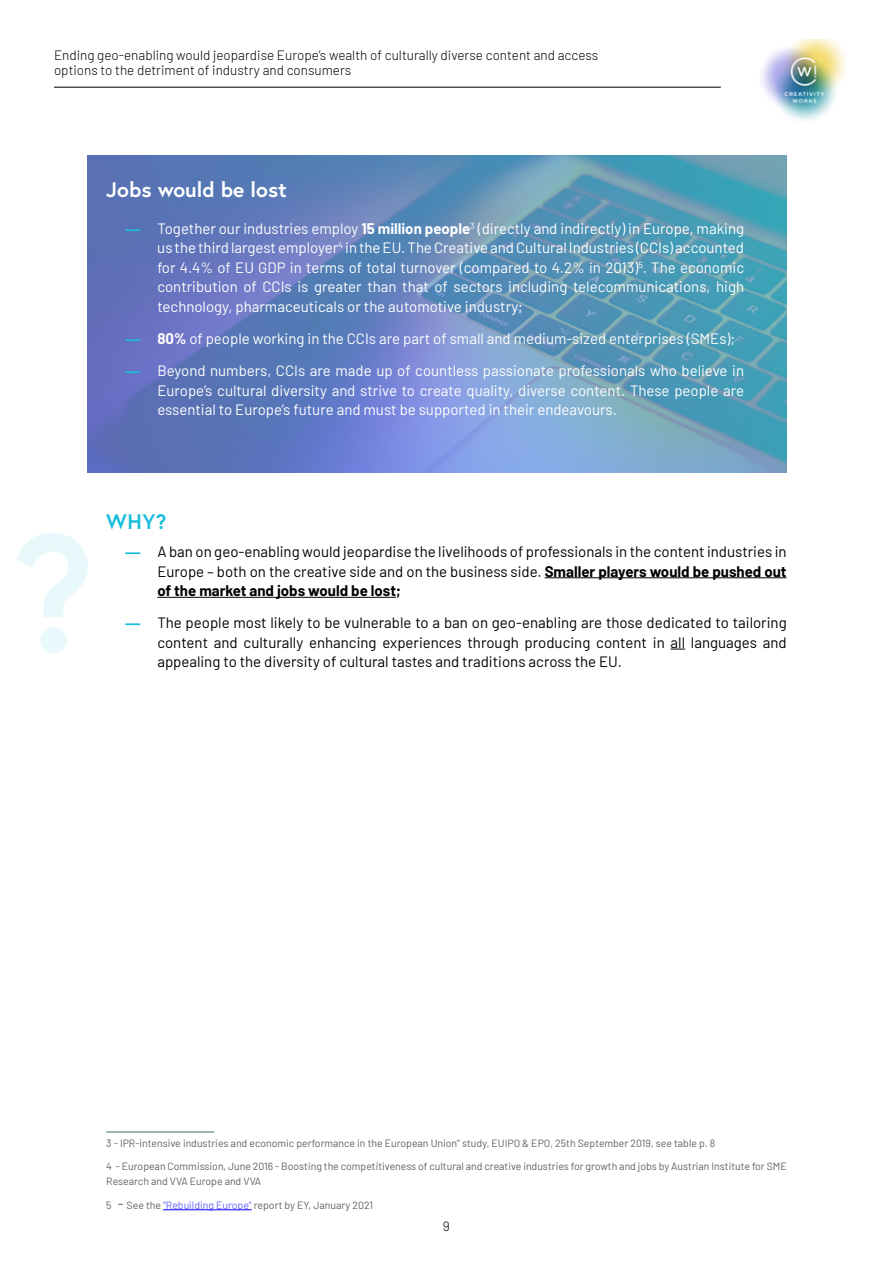
<style>
.page{position:relative;width:893px;height:1263px;background:#fff}
.page>*{position:absolute;margin:0;border:0;box-sizing:border-box;transform-origin:0 0}
.t1{font:700 166.95px "Europa";color:#18bddc}
.t2{font:700 21px "Europa";color:#fff}
.t3{font:700 21px "Europa";color:#18bddc}
.t4{font:15px/19.5px "Barlow";color:#fff;text-align:justify}
.t5{font:15px/19.5px "Barlow";color:#000;text-align:justify}
.t6{font:300 13.5px/15px "Barlow";color:#000}
.t7{font:10.5px/15px "Barlow";color:#616161}
.s1{font-family:"Europa";font-weight:700;color:#18bddc}
.s2{font-weight:700}
.s3{font-size:15px}
.s4{color:#6161ff}
</style>
<div class="page">
<img style="left:761px;top:40px;width:85px;height:81px">
<hr style="left:54px;top:87px;width:667px;height:1px;background:#000">
<svg style="left:87px;top:155px;width:700px;height:317px;background:#618bbe"></svg>
<hr style="left:545px;top:577px;width:242px;height:1px;background:#000">
<hr style="left:157px;top:597px;width:239px;height:1px;background:#000">
<svg style="left:671px;top:649px;width:14px;height:1px"></svg>
<hr style="left:106px;top:1131px;width:108px;height:1px;background:#3a6c60">
<hr style="left:163px;top:1209px;width:89px;height:1px;background:#00f">
<p class="t6" style="left:54px;top:46px;width:546px">Ending geo-enabling would jeopardise Europe’s wealth of culturally diverse content and access options to the detriment of industry and consumers</p>
<h2 class="t2" style="left:106px;top:175px;width:182px">Jobs would be lost</h2>
<p class="t4" style="left:157px;top:218px;width:588px;text-indent:-32px"><span class="s1">—</span> Together our industries employ <span class="s2">15 million people</span><sup>3</sup> (directly and indirectly) in Europe, making us the third largest employer<sup>4</sup> in the EU. The Creative and Cultural Industries (CCIs) accounted for 4.4% of EU GDP in terms of total turnover (compared to 4.2% in 2013)<sup>5</sup>. The economic contribution of CCIs is greater than that of sectors including telecommunications, high technology, pharmaceuticals or the automotive industry;</p>
<p class="t4" style="left:125px;top:328px;width:611px"><span class="s1">—</span> <span class="s2">80%</span> of people working in the CCIs are part of small and medium-sized enterprises (SMEs);</p>
<p class="t4" style="left:157px;top:360px;width:588px;text-indent:-32px"><span class="s1">—</span> Beyond numbers, CCIs are made up of countless passionate professionals who believe in Europe’s cultural diversity and strive to create quality, diverse content. These people are essential to Europe’s future and must be supported in their endeavours.</p>
<h1 class="t1" style="left:13px;top:479px;width:83px">?</h1>
<h2 class="t3" style="left:106px;top:507px;width:62px">WHY?</h2>
<p class="t5" style="left:157px;top:541px;width:631px;text-indent:-32px"><span class="s1">—</span> A ban on geo-enabling would jeopardise the livelihoods of professionals in the content industries in Europe – both on the creative side and on the business side. <span class="s2">Smaller players would be pushed out of the market and jobs would be lost;</span></p>
<p class="t5" style="left:157px;top:612px;width:631px;text-indent:-32px"><span class="s1">—</span> The people most likely to be vulnerable to a ban on geo-enabling are those dedicated to tailoring content and culturally enhancing experiences through producing content in all languages and appealing to the diversity of cultural tastes and traditions across the EU.</p>
<p class="t7" style="left:106px;top:1135px;width:610px">3 - IPR-intensive industries and economic performance in the European Union” study, EUIPO &amp; EPO, 25th September 2019, see table p. 8</p>
<p class="t7" style="left:106px;top:1158px;width:682px">4 - European Commission, June 2016 - Boosting the competitiveness of cultural and creative industries for growth and jobs by Austrian Institute for SME<br>Research and VVA Europe and VVA</p>
<p class="t7" style="left:106px;top:1197px;width:268px">5 <span class="s3">-</span> See the <span class="s4">“Rebuilding Europe”</span> report by EY, January 2021</p>
<p class="t6" style="left:443px;top:1217px;width:9px">9</p>
</div>
